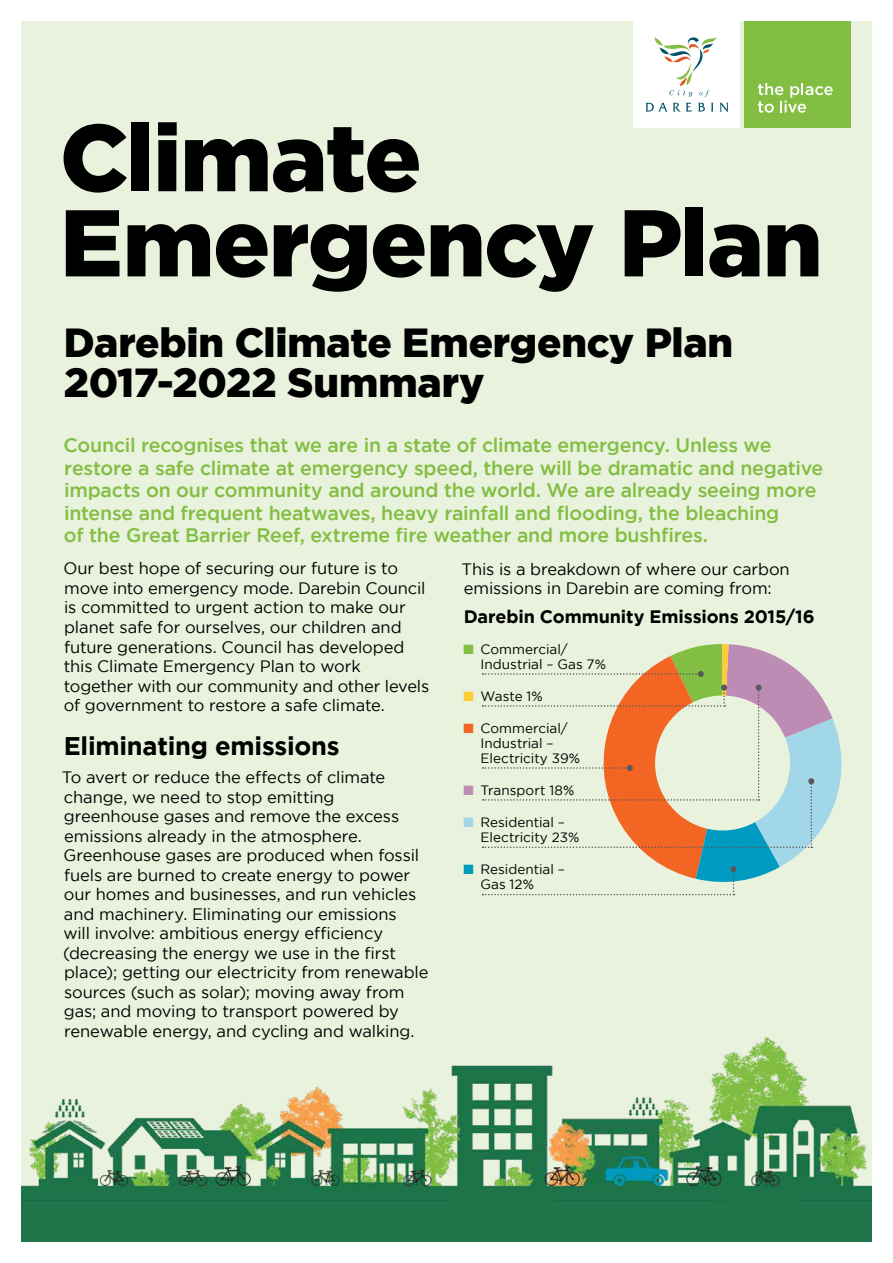
<style>
.page{position:relative;width:893px;height:1263px;background:#fff}
.page>*{position:absolute;margin:0;border:0;box-sizing:border-box;transform-origin:0 0}
.t1{font:900 94.5px/85.2px "Gotham";letter-spacing:-.015em;color:#000}
.t2{font:900 40.5px/40.5px "Gotham";letter-spacing:-.005em;color:#000}
.t3{font:700 25.5px "Gotham";letter-spacing:-.01em;color:#000}
.t4{font:500 19.5px/22.5px "Gotham";letter-spacing:-.01em;color:#81be41}
.t5{font:700 18px "Gotham";letter-spacing:-.01em;color:#000}
.t6{font:16.5px/19.5px "Gotham";letter-spacing:-.01em;color:#000}
.t7{font:13.5px/15px "Gotham";letter-spacing:.005em;color:#000}
.s1{color:#81be41}
.s2{color:#ffcc31}
.s3{color:#f26522}
.s4{color:#bd8cb5}
.s5{color:#a1d7e9}
.s6{color:#009bc0}
</style>
<div class="page">
<div style="left:21px;top:21px;width:851px;height:1221px;background:#e9f2dd"></div>
<div style="left:21px;top:1191px;width:851px;height:51px;background:#207449"></div>
<img style="left:21px;top:1037px;width:851px;height:164px">
<div style="left:634px;top:21px;width:106px;height:107px;background:#fff"></div>
<svg style="left:654px;top:37px;width:62px;height:60px"></svg>
<svg style="left:646px;top:103px;width:46px;height:9px"></svg>
<svg style="left:698px;top:103px;width:7px;height:9px"></svg>
<svg style="left:711px;top:103px;width:2px;height:9px"></svg>
<svg style="left:720px;top:103px;width:8px;height:9px"></svg>
<div style="left:744px;top:21px;width:106px;height:107px;background:#81be41"></div>
<svg style="left:758px;top:83px;width:75px;height:30px"></svg>
<svg style="left:482px;top:644px;width:360px;height:251px"></svg>
<h1 class="t1" style="left:60px;top:113px;width:764px">Climate<br>Emergency Plan</h1>
<h2 class="t2" style="left:64px;top:321px;width:671px">Darebin Climate Emergency Plan<br>2017-2022 Summary</h2>
<p class="t4" style="left:64px;top:434px;width:761px">Council recognises that we are in a state of climate emergency. Unless we restore a safe climate at emergency speed, there will be dramatic and negative impacts on our community and around the world. We are already seeing more intense and frequent heatwaves, heavy rainfall and flooding, the bleaching<br>of the Great Barrier Reef, extreme fire weather and more bushfires.</p>
<p class="t6" style="left:63px;top:559px;width:367px">Our best hope of securing our future is to move into emergency mode. Darebin Council is committed to urgent action to make our planet safe for ourselves, our children and future generations. Council has developed this Climate Emergency Plan to work together with our community and other levels of government to restore a safe climate.</p>
<h3 class="t3" style="left:64px;top:731px;width:277px">Eliminating emissions</h3>
<p class="t6" style="left:62px;top:767px;width:368px">To avert or reduce the effects of climate change, we need to stop emitting greenhouse gases and remove the excess emissions already in the atmosphere.<br>Greenhouse gases are produced when fossil fuels are burned to create energy to power our homes and businesses, and run vehicles and machinery. Eliminating our emissions<br>will involve: ambitious energy efficiency (decreasing the energy we use in the first place); getting our electricity from renewable sources (such as solar); moving away from gas; and moving to transport powered by renewable energy, and cycling and walking.</p>
<p class="t6" style="left:462px;top:559px;width:330px">This is a breakdown of where our carbon emissions in Darebin are coming from:</p>
<p class="t5" style="left:464px;top:607px;width:352px">Darebin Community Emissions 2015/16</p>
<p class="t7" style="left:480px;top:642px;width:127px;text-indent:-17px"><span class="s1">■</span> Commercial/<br>Industrial – Gas 7%</p>
<p class="t7" style="left:463px;top:689px;width:81px"><span class="s2">■</span> Waste 1%</p>
<p class="t7" style="left:480px;top:721px;width:101px;text-indent:-17px"><span class="s3">■</span> Commercial/<br>Industrial –<br>Electricity 39%</p>
<p class="t7" style="left:463px;top:783px;width:112px"><span class="s4">■</span> Transport 18%</p>
<p class="t7" style="left:480px;top:815px;width:100px;text-indent:-17px"><span class="s5">■</span> Residential –<br>Electricity 23%</p>
<p class="t7" style="left:480px;top:862px;width:86px;text-indent:-17px"><span class="s6">■</span> Residential –<br>Gas 12%</p>
</div>
